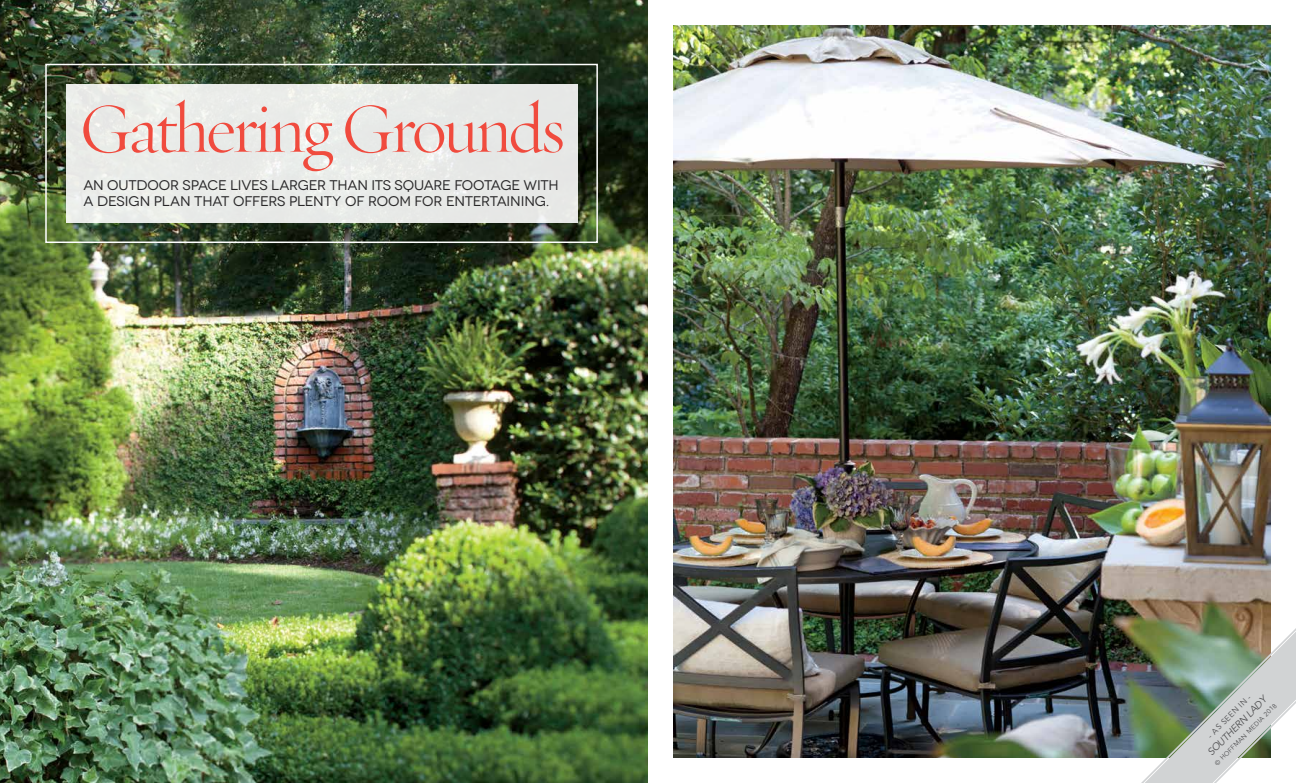
<style>
.page{position:relative;width:1296px;height:783px;background:#fff}
.page>*{position:absolute;margin:0;border:0;box-sizing:border-box;transform-origin:0 0}
.t1{font:72px "Requiem Fine HTF Roman";letter-spacing:-.05em;color:#f04b3e}
.t2{font:14px/16px "Novecentowide";letter-spacing:-.015em;color:#292829}
.t3{font:italic 10px "Avenir";color:#4d4d4f}
.t4{font:8px "Avenir";color:#4d4d4f}
.t5{font:6.5px "Avenir";color:#4d4d4f}
</style>
<div class="page">
<img style="left:0;top:0;width:648px;height:783px">
<div style="left:45px;top:64px;width:553px;height:179px;border:2px solid #fff"></div>
<div style="left:66px;top:84px;width:511px;height:139px;background:#e9eae8"></div>
<img style="left:673px;top:25px;width:598px;height:733px">
<img style="left:1117px;top:613px;width:179px;height:170px">
<h1 class="t1" style="left:79px;top:87px;width:488px">Gathering Grounds</h1>
<p class="t2" style="left:83px;top:177px;width:477px">AN OUTDOOR SPACE LIVES LARGER THAN ITS SQUARE FOOTAGE WITH<br>A DESIGN PLAN THAT OFFERS PLENTY OF ROOM FOR ENTERTAINING.</p>
<p class="t3" style="left:1205px;top:749px;width:80px;rotate:-45deg">SOUTHERN LADY</p>
<p class="t4" style="left:1206px;top:733px;width:59px;rotate:-45deg">- AS SEEN IN -</p>
<p class="t5" style="left:1213px;top:762px;width:86px;rotate:-45deg">© HOFFMAN MEDIA 2018</p>
</div>
